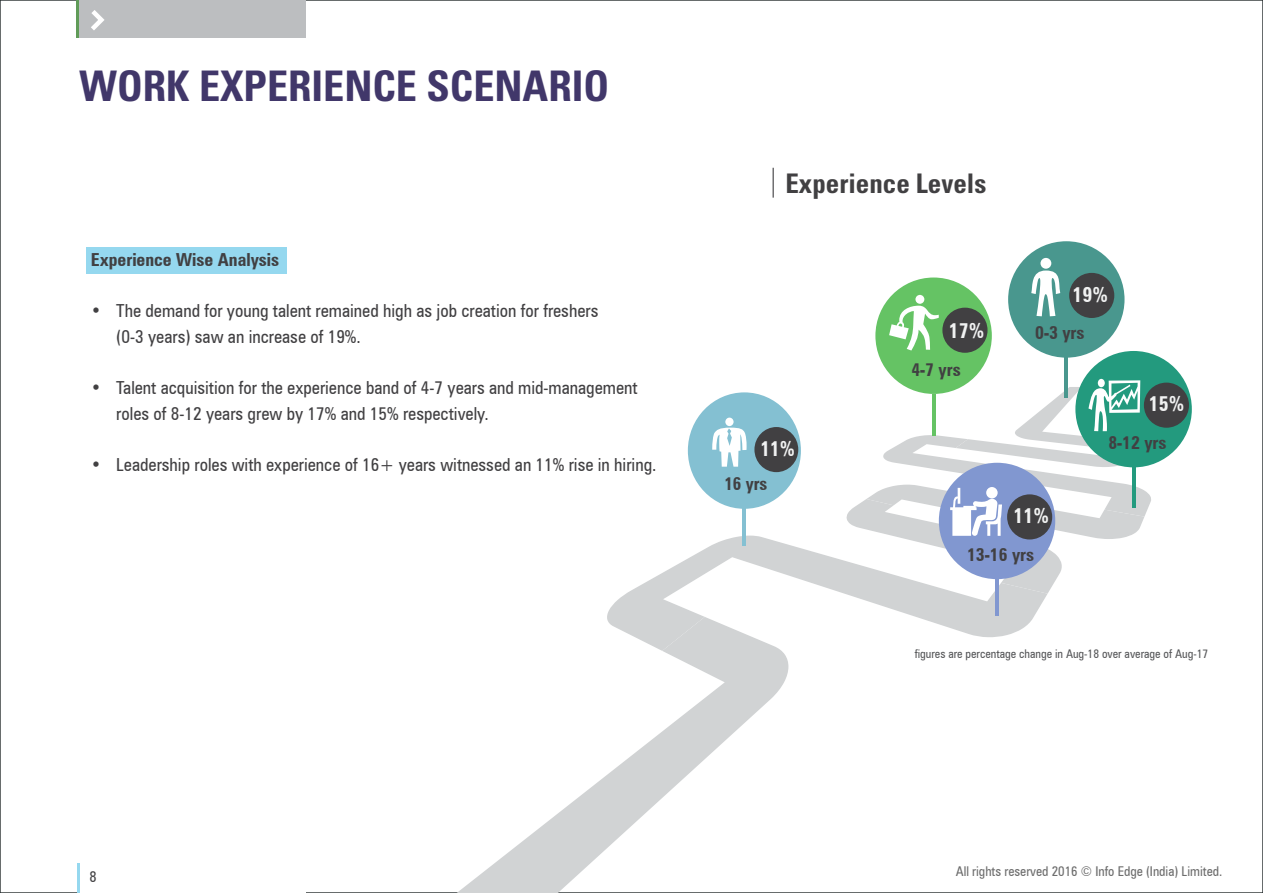
<style>
.page{position:relative;width:1263px;height:893px;background:#fff}
.page>*{position:absolute;margin:0;border:0;box-sizing:border-box;transform-origin:0 0}
.t1{font:700 condensed 42.15px "Univers LT Std";color:#41376a}
.t2{font:700 condensed 27px "Univers LT Std";color:#414042}
.t3{font:700 condensed 21px "Zurich BT";color:#f1f2f2;scale:.96 1}
.t4{font:700 condensed 21px "Zurich BT";color:#f1f2f2;scale:.94 1}
.t5{font:condensed 18px/25.5px "Zurich BT";color:#414042}
.t6{font:700 condensed 18px "Zurich BT";color:#414042}
.t7{font:condensed 15px "Zurich BT";color:#414042}
.t8{font:condensed 13.5px "Zurich BT";color:#6d6d6d}
.t9{font:condensed 12px "Zurich BT";color:#58595b}
</style>
<div class="page">
<svg style="left:607px;top:536px;width:440px;height:101px"></svg>
<svg style="left:457px;top:617px;width:331px;height:276px"></svg>
<div style="left:1008px;top:241px;width:116px;height:117px;background:#49978e;border-radius:50%"></div>
<hr style="left:1064px;top:356px;width:4px;height:41px;background:#49978e">
<div style="left:1069px;top:273px;width:45px;height:45px;background:#414042;border-radius:50%"></div>
<svg style="left:1031px;top:271px;width:29px;height:45px"></svg>
<div style="left:1040px;top:258px;width:11px;height:11px;background:#fff;border-radius:50%"></div>
<div style="left:875px;top:278px;width:117px;height:116px;background:#65c364;border-radius:50%"></div>
<div style="left:942px;top:308px;width:45px;height:45px;background:#414042;border-radius:50%"></div>
<svg style="left:889px;top:306px;width:50px;height:45px"></svg>
<div style="left:915px;top:295px;width:9px;height:9px;background:#fff;border-radius:50%"></div>
<div style="left:1075px;top:351px;width:117px;height:116px;background:#239a7e;border-radius:50%"></div>
<div style="left:1144px;top:383px;width:45px;height:45px;background:#414042;border-radius:50%"></div>
<div style="left:688px;top:392px;width:113px;height:117px;background:#84c0d2;border-radius:50%"></div>
<hr style="left:742px;top:505px;width:4px;height:41px;background:#84c0d2">
<div style="left:754px;top:427px;width:44px;height:45px;background:#414042;border-radius:50%"></div>
<svg style="left:712px;top:428px;width:35px;height:39px"></svg>
<div style="left:725px;top:418px;width:8px;height:8px;background:#fff;border-radius:50%"></div>
<hr style="left:995px;top:574px;width:4px;height:41px;background:#8197d0">
<svg style="left:846px;top:380px;width:305px;height:214px"></svg>
<div style="left:77px;top:0;width:228px;height:38px;background:#bcbec0"></div>
<svg style="left:91px;top:10px;width:14px;height:20px"></svg>
<hr style="left:77px;top:863px;width:2px;height:30px;background:#95d8ef">
<hr style="left:77px;top:0;width:2px;height:38px;background:#609b58">
<hr style="left:773px;top:168px;width:1px;height:30px;background:#414042">
<div style="left:86px;top:248px;width:201px;height:26px;background:#95d8ef"></div>
<h1 class="t1" style="left:79px;top:60px;width:531px">WORK EXPERIENCE SCENARIO</h1>
<p class="t6" style="left:91px;top:249px;width:190px">Experience Wise Analysis</p>
<p class="t5" style="left:116px;top:298px;width:484px;text-indent:-26px">• The demand for young talent remained high as job creation for freshers (0-3 years) saw an increase of 19%.</p>
<p class="t5" style="left:116px;top:375px;width:523px;text-indent:-26px">• Talent acquisition for the experience band of 4-7 years and mid-management roles of 8-12 years grew by 17% and 15% respectively.</p>
<p class="t5" style="left:91px;top:451px;width:567px">• Leadership roles with experience of 16+ years witnessed an 11% rise in hiring.</p>
<h2 class="t2" style="left:785px;top:166px;width:202px">Experience Levels</h2>
<p class="t3" style="left:1072px;top:281px;width:39px">19%</p>
<p class="t4" style="left:760px;top:436px;width:38px">11%</p>
<p class="t6" style="left:724px;top:473px;width:45px">16 yrs</p>
<p class="t3" style="left:949px;top:318px;width:39px">17%</p>
<p class="t6" style="left:1035px;top:322px;width:51px">0-3 yrs</p>
<p class="t6" style="left:911px;top:358px;width:51px">4-7 yrs</p>
<p class="t3" style="left:1013px;top:503px;width:39px">11%</p>
<p class="t6" style="left:967px;top:543px;width:69px">13-16 yrs</p>
<p class="t3" style="left:1149px;top:391px;width:39px">15%</p>
<p class="t6" style="left:1108px;top:432px;width:60px">8-12 yrs</p>
<p class="t9" style="left:915px;top:646px;width:295px">figures are percentage change in Aug-18 over average of Aug-17</p>
<p class="t7" style="left:89px;top:867px;width:9px">8</p>
<p class="t8" style="left:956px;top:863px;width:268px">All rights reserved 2016 © Info Edge (India) Limited.</p>
</div>
